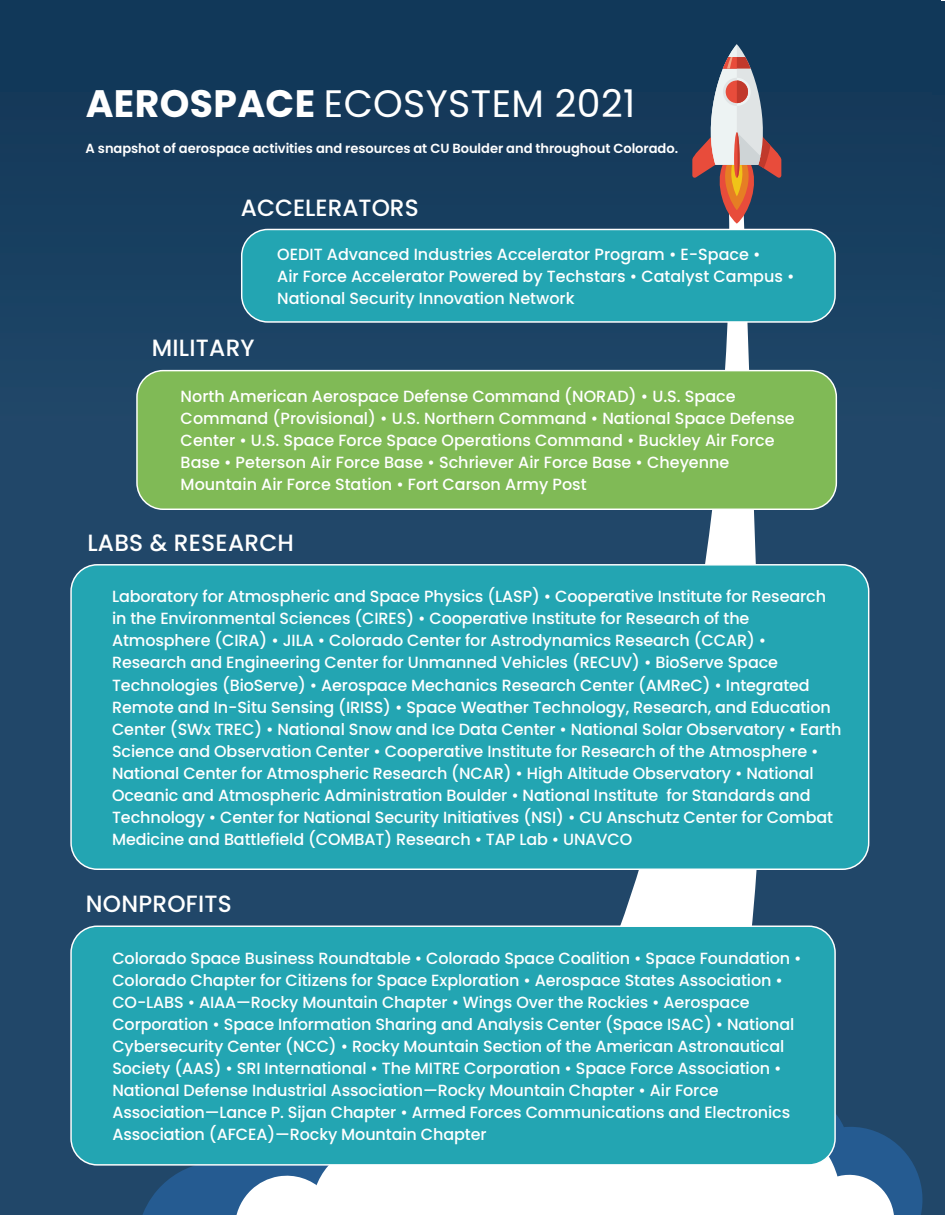
<style>
.page{position:relative;width:945px;height:1215px;background:#fff}
.page>*{position:absolute;margin:0;border:0;box-sizing:border-box;transform-origin:0 0}
.t1{font:38.25px "Poppins";letter-spacing:.01em;color:#fff}
.t2{font:500 23.55px "Poppins";letter-spacing:.01em;color:#fff}
.t3{font:500 16.2px/22px "Poppins";letter-spacing:-.005em;color:#fff}
.t4{font:600 13.2px "Poppins";letter-spacing:-.005em;color:#fff}
.s1{font-weight:700}
</style>
<div class="page">
<div style="left:0;top:0;width:940px;height:1215px;background:#1a4264"></div>
<svg style="left:409px;top:224px;width:352px;height:991px"></svg>
<svg style="left:672px;top:1114px;width:251px;height:101px;background:#a4b8cc"></svg>
<svg style="left:142px;top:1166px;width:435px;height:49px;background:#bfcedd"></svg>
<div style="left:242px;top:229px;width:593px;height:93px;background:#23a5b2;border-radius:26px"></div>
<div style="left:241px;top:229px;width:595px;height:94px;border:1px solid #fff;border-radius:26px"></div>
<div style="left:137px;top:371px;width:699px;height:138px;background:#80ba56;border-radius:26px"></div>
<div style="left:136px;top:370px;width:701px;height:140px;border:1px solid #fff;border-radius:26px"></div>
<div style="left:71px;top:565px;width:798px;height:304px;background:#23a5b2;border-radius:26px"></div>
<div style="left:71px;top:926px;width:764px;height:239px;background:#23a5b2;border-radius:26px"></div>
<div style="left:70px;top:926px;width:766px;height:240px;border:1px solid #fff;border-radius:26px"></div>
<svg style="left:692px;top:44px;width:89px;height:180px"></svg>
<svg style="left:940px;top:2px;width:5px;height:1213px;background:#1d4365"></svg>
<p class="t1" style="left:86px;top:81px;width:551px"><span class="s1">AEROSPACE</span> ECOSYSTEM 2021</p>
<p class="t4" style="left:86px;top:141px;width:594px">A snapshot of aerospace activities and resources at CU Boulder and throughout Colorado.</p>
<p class="t2" style="left:241px;top:194px;width:179px">ACCELERATORS</p>
<p class="t2" style="left:152px;top:334px;width:104px">MILITARY</p>
<p class="t3" style="left:277px;top:243px;width:519px">OEDIT Advanced Industries Accelerator Program • E-Space •<br>Air Force Accelerator Powered by Techstars • Catalyst Campus •<br>National Security Innovation Network</p>
<p class="t3" style="left:181px;top:385px;width:616px">North American Aerospace Defense Command (NORAD) • U.S. Space Command (Provisional) • U.S. Northern Command • National Space Defense Center • U.S. Space Force Space Operations Command • Buckley Air Force Base • Peterson Air Force Base • Schriever Air Force Base • Cheyenne Mountain Air Force Station • Fort Carson Army Post</p>
<p class="t2" style="left:87px;top:529px;width:208px">LABS &amp; RESEARCH</p>
<p class="t3" style="left:112px;top:586px;width:731px">Laboratory for Atmospheric and Space Physics (LASP) • Cooperative Institute for Research in the Environmental Sciences (CIRES) • Cooperative Institute for Research of the Atmosphere (CIRA) • JILA • Colorado Center for Astrodynamics Research (CCAR) • Research and Engineering Center for Unmanned Vehicles (RECUV) • BioServe Space Technologies (BioServe) • Aerospace Mechanics Research Center (AMReC) • Integrated Remote and In-Situ Sensing (IRISS) • Space Weather Technology, Research, and Education Center (SWx TREC) • National Snow and Ice Data Center • National Solar Observatory • Earth Science and Observation Center • Cooperative Institute for Research of the Atmosphere • National Center for Atmospheric Research (NCAR) • High Altitude Observatory • National Oceanic and Atmospheric Administration Boulder • National Institute for Standards and Technology • Center for National Security Initiatives (NSI) • CU Anschutz Center for Combat Medicine and Battlefield (COMBAT) Research • TAP Lab • UNAVCO</p>
<p class="t2" style="left:86px;top:891px;width:147px">NONPROFITS</p>
<p class="t3" style="left:112px;top:947px;width:691px">Colorado Space Business Roundtable • Colorado Space Coalition • Space Foundation • Colorado Chapter for Citizens for Space Exploration • Aerospace States Association • CO-LABS • AIAA—Rocky Mountain Chapter • Wings Over the Rockies • Aerospace Corporation • Space Information Sharing and Analysis Center (Space ISAC) • National Cybersecurity Center (NCC) • Rocky Mountain Section of the American Astronautical Society (AAS) • SRI International • The MITRE Corporation • Space Force Association • National Defense Industrial Association—Rocky Mountain Chapter • Air Force Association—Lance P. Sijan Chapter • Armed Forces Communications and Electronics Association (AFCEA)—Rocky Mountain Chapter</p>
</div>
